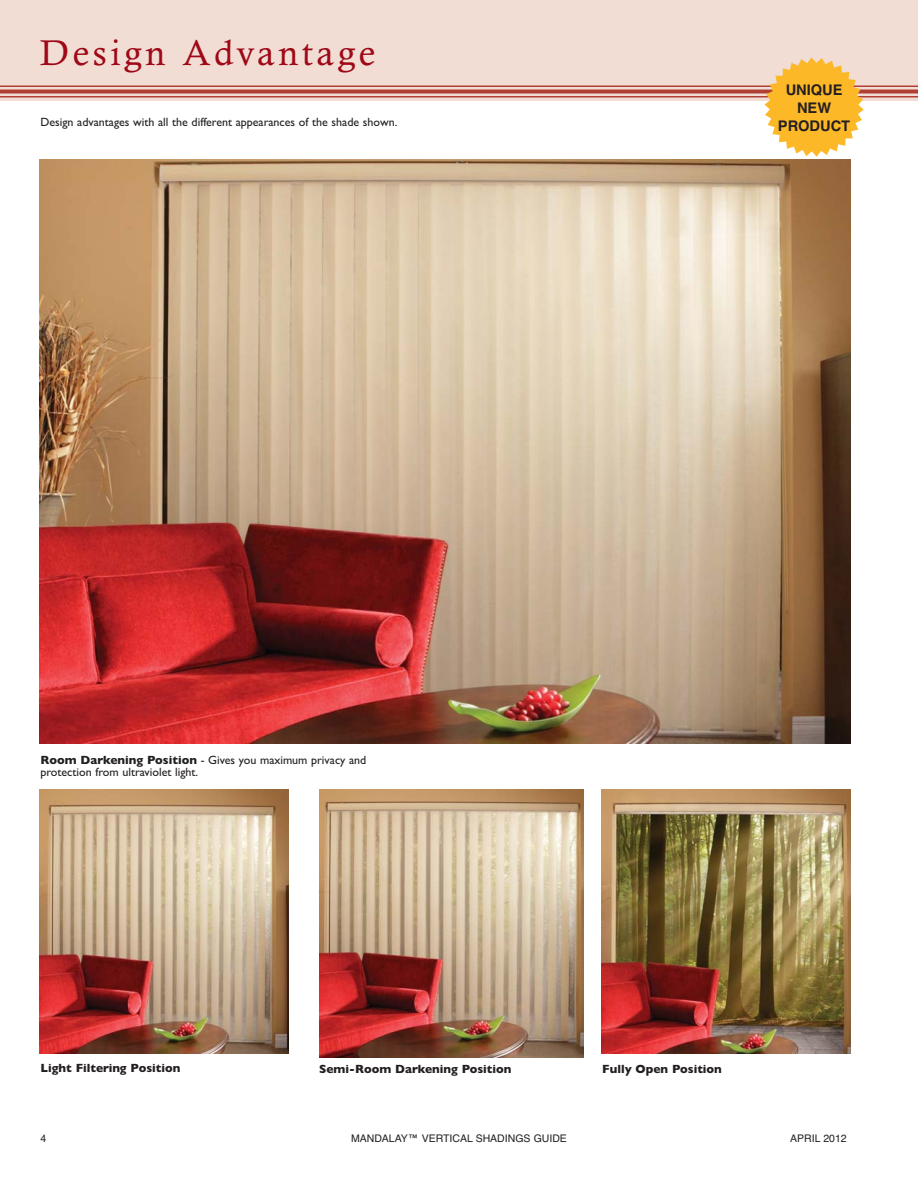
<style>
.page{position:relative;width:918px;height:1188px;background:#fff}
.page>*{position:absolute;margin:0;border:0;box-sizing:border-box;transform-origin:0 0}
.t1{font:36px "Calisto";letter-spacing:.1em;color:#9e0817}
.t2{font:700 14.7px/17.5px "Helvetica";color:#231f20;text-align:center}
.t3{font:12px/12px "Gill Sans";color:#231f20}
.t4{font:700 12px "Gill Sans";color:#231f20}
.t5{font:10.5px "Helvetica";color:#231f20}
.s1{font-weight:700}
</style>
<div class="page">
<div style="left:0;top:0;width:918px;height:100px;background:#f2ddd5"></div>
<hr style="left:0;top:96px;width:918px;height:2px;background:#af4034">
<hr style="left:0;top:90px;width:918px;height:3px;background:#af4034">
<hr style="left:0;top:86px;width:918px;height:1px;background:#af4034">
<img style="left:40px;top:789px;width:249px;height:265px">
<img style="left:319px;top:789px;width:264px;height:268px">
<img style="left:602px;top:789px;width:249px;height:265px">
<svg style="left:764px;top:57px;width:100px;height:100px"></svg>
<img style="left:40px;top:159px;width:810px;height:584px">
<h1 class="t1" style="left:40px;top:40px;width:337px">Design Advantage</h1>
<p class="t2" style="left:786px;top:83px;width:58px">UNIQUE<br>NEW</p>
<p class="t3" style="left:40px;top:117px;width:358px">Design advantages with all the different appearances of the shade shown.</p>
<p class="t2" style="left:778px;top:118px;width:74px">PRODUCT</p>
<p class="t3" style="left:40px;top:755px;width:327px"><span class="s1">Room Darkening Position</span> - Gives you maximum privacy and protection from ultraviolet light.</p>
<p class="t4" style="left:40px;top:1064px;width:141px">Light Filtering Position</p>
<p class="t4" style="left:319px;top:1065px;width:194px">Semi-Room Darkening Position</p>
<p class="t4" style="left:602px;top:1064px;width:121px">Fully Open Position</p>
<p class="t5" style="left:40px;top:1134px;width:7px">4</p>
<p class="t5" style="left:351px;top:1134px;width:217px">MANDALAY™ VERTICAL SHADINGS GUIDE</p>
<p class="t5" style="left:790px;top:1134px;width:58px">APRIL 2012</p>
</div>
